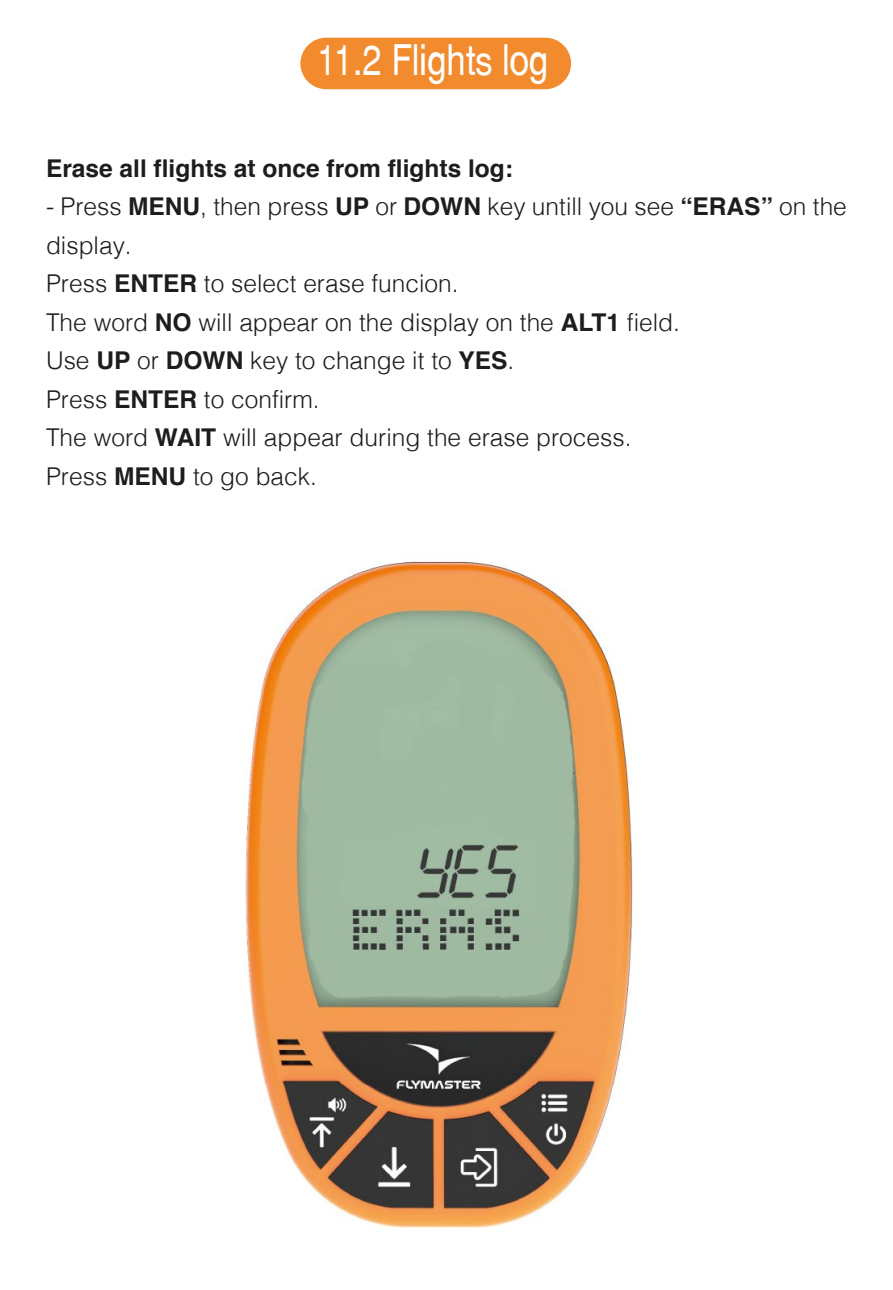
<style>
.page{position:relative;width:893px;height:1290px;background:#fff}
.page>*{position:absolute;margin:0;border:0;box-sizing:border-box;transform-origin:0 0}
.t1{font:42px "Switzerland Narrow Plain";color:#fff}
.t2{font:300 24.5px/38.5px "Helvetica";color:#1d1d1b}
.t3{font:700 24.5px "Helvetica";color:#1d1d1b}
.s1{font-weight:700}
</style>
<div class="page">
<div style="left:300px;top:38px;width:271px;height:51px;background:#f28b2e;border-radius:26px"></div>
<img style="left:245px;top:561px;width:388px;height:667px">
<h1 class="t1" style="left:317px;top:35px;width:233px">11.2 Flights log</h1>
<p class="t3" style="left:46px;top:148px;width:468px">Erase all flights at once from flights log:</p>
<p class="t2" style="left:46px;top:186px;width:802px">- Press <span class="s1">MENU</span>, then press <span class="s1">UP</span> or <span class="s1">DOWN</span> key untill you see <span class="s1">“ERAS”</span> on the display.<br>Press <span class="s1">ENTER</span> to select erase funcion.<br>The word <span class="s1">NO</span> will appear on the display on the <span class="s1">ALT1</span> field.<br>Use <span class="s1">UP</span> or <span class="s1">DOWN</span> key to change it to <span class="s1">YES</span>.<br>Press <span class="s1">ENTER</span> to confirm.<br>The word <span class="s1">WAIT</span> will appear during the erase process.<br>Press <span class="s1">MENU</span> to go back.</p>
</div>
